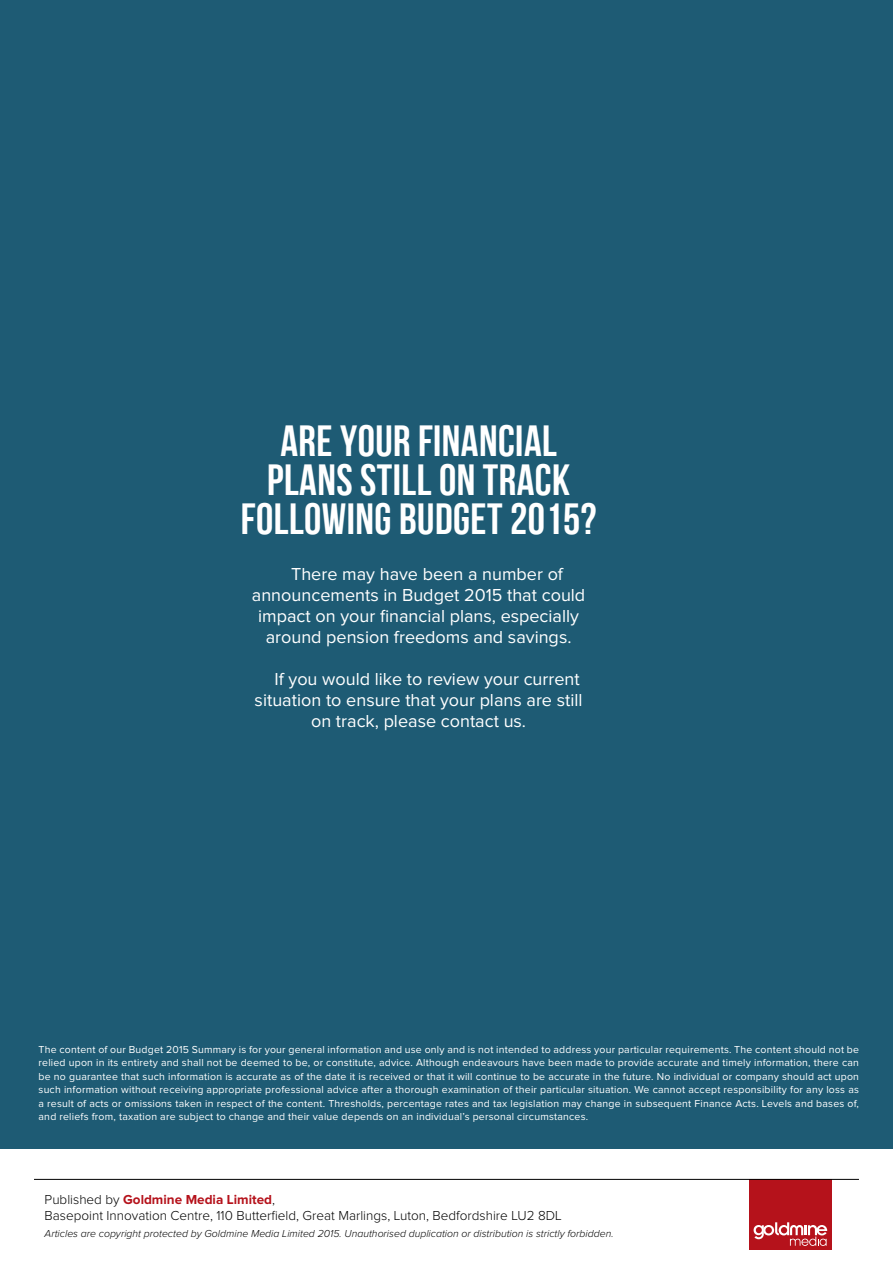
<style>
.page{position:relative;width:893px;height:1263px;background:#fff}
.page>*{position:absolute;margin:0;border:0;box-sizing:border-box;transform-origin:0 0}
.t1{font:43.5px/39px "Bebas Neue";letter-spacing:.01em;color:#fff;text-align:center}
.t2{font:18px "Proxima Nova";color:#fff}
.t3{font:300 13.5px/16.5px "Proxima Nova";color:#000}
.t4{font:10.5px/13.5px "Proxima Nova";letter-spacing:.02em;color:#fff;text-align:justify}
.t5{font:italic 300 10.5px "Proxima Nova";color:#000}
.s1{font-weight:700;color:#b5121b}
</style>
<div class="page">
<div style="left:749px;top:1179px;width:82px;height:71px;background:#b5121b"></div>
<svg style="left:754px;top:1222px;width:73px;height:24px"></svg>
<hr style="left:34px;top:1179px;width:825px;height:1px;background:#000">
<div style="left:0;top:0;width:893px;height:1149px;background:#1e5b74"></div>
<h1 class="t1" style="left:241px;top:420px;width:357px">ARE YOUR FINANCIAL<br>PLANS STILL ON TRACK<br>FOLLOWING BUDGET 2015?</h1>
<h2 class="t2" style="left:291px;top:566px;width:274px">There may have been a number of</h2>
<h2 class="t2" style="left:252px;top:587px;width:335px">announcements in Budget 2015 that could</h2>
<h2 class="t2" style="left:258px;top:608px;width:322px">impact on your financial plans, especially</h2>
<h2 class="t2" style="left:266px;top:629px;width:307px">around pension freedoms and savings.</h2>
<h2 class="t2" style="left:274px;top:671px;width:307px">If you would like to review your current</h2>
<h2 class="t2" style="left:255px;top:692px;width:329px">situation to ensure that your plans are still</h2>
<h2 class="t2" style="left:311px;top:713px;width:217px">on track, please contact us.</h2>
<p class="t4" style="left:39px;top:1043px;width:822px">The content of our Budget 2015 Summary is for your general information and use only and is not intended to address your particular requirements. The content should not be relied upon in its entirety and shall not be deemed to be, or constitute, advice. Although endeavours have been made to provide accurate and timely information, there can be no guarantee that such information is accurate as of the date it is received or that it will continue to be accurate in the future. No individual or company should act upon such information without receiving appropriate professional advice after a thorough examination of their particular situation. We cannot accept responsibility for any loss as a result of acts or omissions taken in respect of the content. Thresholds, percentage rates and tax legislation may change in subsequent Finance Acts. Levels and bases of, and reliefs from, taxation are subject to change and their value depends on an individual’s personal circumstances.</p>
<p class="t3" style="left:45px;top:1191px;width:518px">Published by <span class="s1">Goldmine Media Limited</span>,<br>Basepoint Innovation Centre, 110 Butterfield, Great Marlings, Luton, Bedfordshire LU2 8DL</p>
<p class="t5" style="left:45px;top:1229px;width:571px">Articles are copyright protected by Goldmine Media Limited 2015. Unauthorised duplication or distribution is strictly forbidden.</p>
</div>
